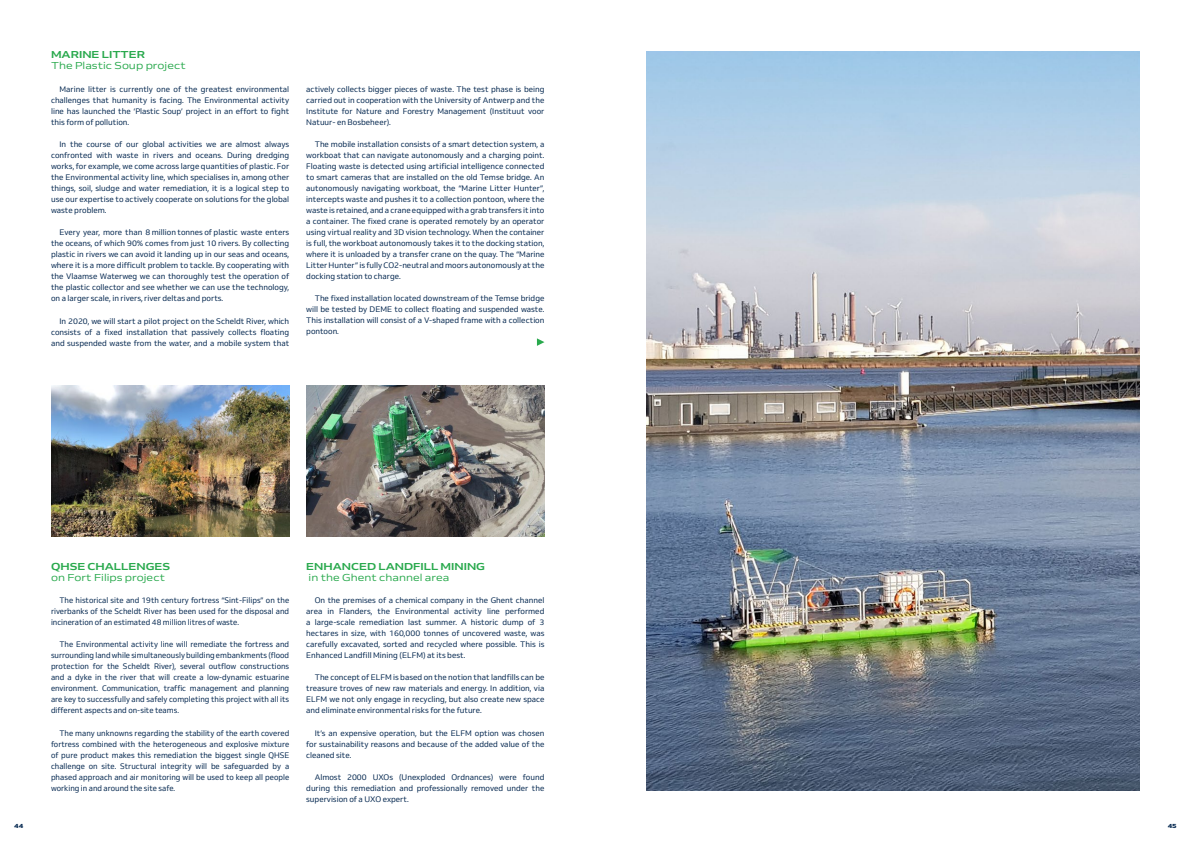
<style>
.page{position:relative;width:1191px;height:842px;background:#fff}
.page>*{position:absolute;margin:0;border:0;box-sizing:border-box;transform-origin:0 0}
.Body_text{font:semi-expanded 10px/11px "Venn";color:#29a94d}
.Body_text-2{font:700 semi-expanded 10px/11px "Venn";color:#29a94d}
.Body_text-3{font:8px/11px "Venn";color:#062951;text-align:justify}
.t1{font:800 semi-expanded 6px "Venn";color:#062951}
.s1{font-weight:700}
.s2{font-weight:400}
</style>
<div class="page">
<img style="left:646px;top:51px;width:494px;height:739px">
<img style="left:51px;top:386px;width:238px;height:151px">
<img style="left:306px;top:386px;width:238px;height:151px">
<svg style="left:537px;top:338px;width:7px;height:8px"></svg>
<p class="Body_text" style="left:51px;top:49px;width:136px"><span class="s1">MARINE LITTER<br></span>The Plastic Soup project</p>
<p class="Body_text-3" style="left:51px;top:83px;width:240px;text-indent:9px">Marine litter is currently one of the greatest environmental challenges that humanity is facing. The Environmental activity line has launched the ‘Plastic Soup’ project in an effort to fight this form of pollution.</p>
<p class="Body_text-3" style="left:51px;top:139px;width:240px;text-indent:9px">In the course of our global activities we are almost always confronted with waste in rivers and oceans. During dredging works, for example, we come across large quantities of plastic. For the Environmental activity line, which specialises in, among other things, soil, sludge and water remediation, it is a logical step to use our expertise to actively cooperate on solutions for the global waste problem.</p>
<p class="Body_text-3" style="left:51px;top:227px;width:240px;text-indent:9px">Every year, more than 8 million tonnes of plastic waste enters the oceans, of which 90% comes from just 10 rivers. By collecting plastic in rivers we can avoid it landing up in our seas and oceans, where it is a more difficult problem to tackle. By cooperating with the Vlaamse Waterweg we can thoroughly test the operation of the plastic collector and see whether we can use the technology, on a larger scale, in rivers, river deltas and ports.</p>
<p class="Body_text-3" style="left:51px;top:315px;width:240px;text-indent:9px">In 2020, we will start a pilot project on the Scheldt River, which consists of a fixed installation that passively collects floating and suspended waste from the water, and a mobile system that</p>
<p class="Body_text-3" style="left:306px;top:83px;width:240px">actively collects bigger pieces of waste. The test phase is being carried out in cooperation with the University of Antwerp and the Institute for Nature and Forestry Management (Instituut voor Natuur- en Bosbeheer).</p>
<p class="Body_text-3" style="left:306px;top:139px;width:240px;text-indent:9px">The mobile installation consists of a smart detection system, a workboat that can navigate autonomously and a charging point.<br>Floating waste is detected using artificial intelligence connected to smart cameras that are installed on the old Temse bridge. An autonomously navigating workboat, the “Marine Litter Hunter”, intercepts waste and pushes it to a collection pontoon, where the waste is retained, and a crane equipped with a grab transfers it into a container. The fixed crane is operated remotely by an operator using virtual reality and 3D vision technology. When the container is full, the workboat autonomously takes it to the docking station, where it is unloaded by a transfer crane on the quay. The “Marine Litter Hunter” is fully CO2-neutral and moors autonomously at the docking station to charge.</p>
<p class="Body_text-3" style="left:306px;top:293px;width:240px;text-indent:9px">The fixed installation located downstream of the Temse bridge will be tested by DEME to collect floating and suspended waste.<br>This installation will consist of a V-shaped frame with a collection pontoon.</p>
<p class="Body_text" style="left:51px;top:560px;width:120px"><span class="s1">QHSE CHALLENGES </span>on Fort Filips project</p>
<p class="Body_text-3" style="left:51px;top:594px;width:240px;text-indent:9px">The historical site and 19th century fortress “Sint-Filips” on the riverbanks of the Scheldt River has been used for the disposal and incineration of an estimated 48 million litres of waste.</p>
<p class="Body_text-3" style="left:51px;top:639px;width:240px;text-indent:9px">The Environmental activity line will remediate the fortress and surrounding land while simultaneously building embankments (flood protection for the Scheldt River), several outflow constructions and a dyke in the river that will create a low-dynamic estuarine environment. Communication, traffic management and planning are key to successfully and safely completing this project with all its different aspects and on-site teams.</p>
<p class="Body_text-3" style="left:51px;top:727px;width:240px;text-indent:9px">The many unknowns regarding the stability of the earth covered fortress combined with the heterogeneous and explosive mixture of pure product makes this remediation the biggest single QHSE challenge on site. Structural integrity will be safeguarded by a phased approach and air monitoring will be used to keep all people working in and around the site safe.</p>
<p class="Body_text-2" style="left:306px;top:560px;width:180px">ENHANCED LANDFILL MINING <span class="s2">in the Ghent channel area</span></p>
<p class="Body_text-3" style="left:306px;top:594px;width:240px;text-indent:9px">On the premises of a chemical company in the Ghent channel area in Flanders, the Environmental activity line performed a large-scale remediation last summer. A historic dump of 3 hectares in size, with 160,000 tonnes of uncovered waste, was carefully excavated, sorted and recycled where possible. This is Enhanced Landfill Mining (ELFM) at its best.</p>
<p class="Body_text-3" style="left:306px;top:672px;width:240px;text-indent:9px">The concept of ELFM is based on the notion that landfills can be treasure troves of new raw materials and energy. In addition, via ELFM we not only engage in recycling, but also create new space and eliminate environmental risks for the future.</p>
<p class="Body_text-3" style="left:306px;top:727px;width:240px;text-indent:9px">It’s an expensive operation, but the ELFM option was chosen for sustainability reasons and because of the added value of the cleaned site.</p>
<p class="Body_text-3" style="left:306px;top:771px;width:240px;text-indent:9px">Almost 2000 UXOs (Unexploded Ordnances) were found during this remediation and professionally removed under the supervision of a UXO expert.</p>
<p class="t1" style="left:14px;top:822px;width:11px">44</p>
<p class="t1" style="left:1167px;top:822px;width:11px">45</p>
</div>
